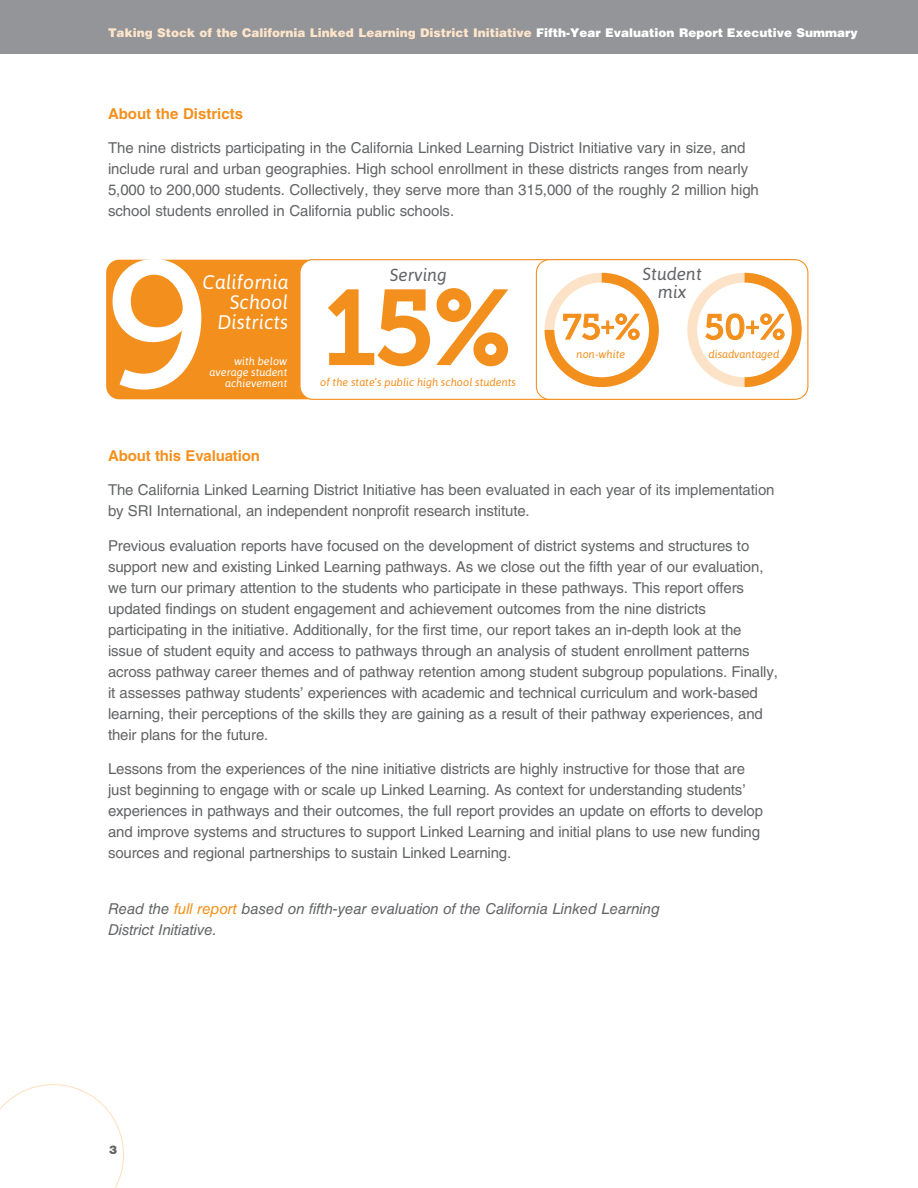
<style>
.page{position:relative;width:918px;height:1188px;background:#fff}
.page>*{position:absolute;margin:0;border:0;box-sizing:border-box;transform-origin:0 0}
.t1{font:178.95px "Museo Slab 500";color:#fff}
.t2{font:102px "Museo Slab 500";color:#f38f1d}
.t3{font:34.95px "Museo Slab 500";color:#f38f1d}
.t4{font:italic 19.65px/19.6px "Asap";color:#fff;text-align:right}
.t5{font:italic 17.4px/17.4px "Asap";color:#626366;text-align:center}
.t6{font:15px/21px "Helvetica LT Std";letter-spacing:-.01em;color:#636466}
.t7{font:italic 15px/21px "Helvetica LT Std";letter-spacing:-.005em;color:#636466}
.t8{font:700 15px "Helvetica LT Std";letter-spacing:-.01em;color:#f4901d}
.t9{font:900 12px "Helvetica LT Std";color:#fee4ca}
.t10{font:900 12px "Helvetica Neue LT Std";color:#636466}
.t11{font:italic 10.95px "Asap";color:#f38f1d}
.t12{font:italic 10.95px/10.9px "Asap";color:#fff;text-align:right}
.s1{color:#fff}
.s2{color:#f4901d}
</style>
<div class="page">
<div style="left:0;top:0;width:918px;height:54px;background:#939598"></div>
<svg style="left:0;top:1084px;width:124px;height:104px"></svg>
<div style="left:106px;top:260px;width:601px;height:139px;background:#f38f1d;border-radius:13px"></div>
<div style="left:300px;top:260px;width:504px;height:139px;background:#fff;border-radius:13px"></div>
<div style="left:536px;top:259px;width:272px;height:141px;border:1px solid #f38f1d;border-radius:13px"></div>
<svg style="left:687px;top:273px;width:115px;height:114px"></svg>
<svg style="left:545px;top:273px;width:114px;height:114px"></svg>
<svg style="left:328px;top:288px;width:181px;height:79px"></svg>
<p class="t9" style="left:108px;top:25px;width:751px">Taking Stock of the California Linked Learning District Initiative <span class="s1">Fifth-Year Evaluation Report Executive Summary</span></p>
<p class="t8" style="left:108px;top:104px;width:137px">About the Districts</p>
<p class="t6" style="left:108px;top:137px;width:652px">The nine districts participating in the California Linked Learning District Initiative vary in size, and include rural and urban geographies. High school enrollment in these districts ranges from nearly 5,000 to 200,000 students. Collectively, they serve more than 315,000 of the roughly 2 million high school students enrolled in California public schools.</p>
<h1 class="t1" style="left:105px;top:226px;width:108px">9</h1>
<h3 class="t4" style="left:203px;top:272px;width:87px">California<br>School<br>Districts</h3>
<p class="t5" style="left:643px;top:265px;width:61px">Student mix</p>
<p class="t5" style="left:390px;top:266px;width:58px">Serving</p>
<h2 class="t2" style="left:326px;top:271px;width:186px">15%</h2>
<h3 class="t3" style="left:562px;top:307px;width:80px">75<sup>+</sup>%</h3>
<p class="t11" style="left:577px;top:348px;width:50px">non-white</p>
<h3 class="t3" style="left:705px;top:308px;width:82px">50<sup>+</sup>%</h3>
<p class="t11" style="left:709px;top:348px;width:72px">disadvantaged</p>
<p class="t12" style="left:210px;top:355px;width:79px">with below average student achievement</p>
<p class="t11" style="left:320px;top:376px;width:197px">of the state’s public high school students</p>
<p class="t8" style="left:108px;top:446px;width:154px">About this Evaluation</p>
<p class="t6" style="left:108px;top:479px;width:668px">The California Linked Learning District Initiative has been evaluated in each year of its implementation by SRI International, an independent nonprofit research institute.</p>
<p class="t6" style="left:108px;top:535px;width:671px">Previous evaluation reports have focused on the development of district systems and structures to support new and existing Linked Learning pathways. As we close out the fifth year of our evaluation, we turn our primary attention to the students who participate in these pathways. This report offers updated findings on student engagement and achievement outcomes from the nine districts participating in the initiative. Additionally, for the first time, our report takes an in-depth look at the issue of student equity and access to pathways through an analysis of student enrollment patterns across pathway career themes and of pathway retention among student subgroup populations. Finally, it assesses pathway students’ experiences with academic and technical curriculum and work-based learning, their perceptions of the skills they are gaining as a result of their pathway experiences, and their plans for the future.</p>
<p class="t6" style="left:108px;top:758px;width:657px">Lessons from the experiences of the nine initiative districts are highly instructive for those that are just beginning to engage with or scale up Linked Learning. As context for understanding students’ experiences in pathways and their outcomes, the full report provides an update on efforts to develop and improve systems and structures to support Linked Learning and initial plans to use new funding sources and regional partnerships to sustain Linked Learning.</p>
<p class="t7" style="left:108px;top:898px;width:554px">Read the <span class="s2">full report</span> based on fifth-year evaluation of the California Linked Learning<br>District Initiative.</p>
<p class="t10" style="left:109px;top:1143px;width:10px">3</p>
</div>
